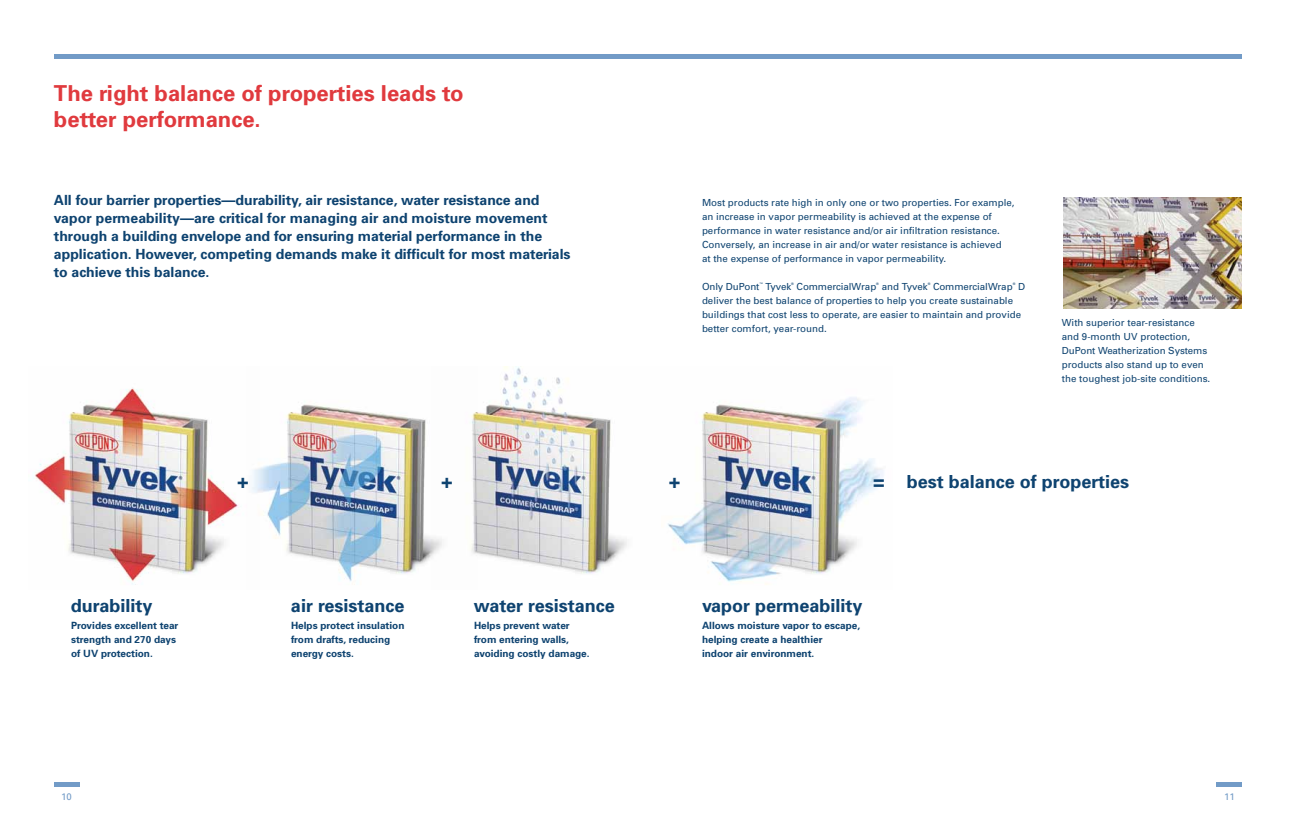
<style>
.page{position:relative;width:1296px;height:828px;background:#fff}
.page>*{position:absolute;margin:0;border:0;box-sizing:border-box;transform-origin:0 0}
.t1{font:700 22px/26px "Univers";color:#e03a3e}
.t2{font:700 21px "Univers";color:#0e4370}
.t3{font:700 18px "Univers";color:#0e4370}
.t4{font:700 14px/18px "Univers";color:#0e4370}
.t5{font:700 10px/14px "Univers";color:#0e4370}
.t6{font:9.8px/14px "Univers";color:#0e4370}
.t7{font:9.5px "Univers";color:#729bc7}
.t8{font:3.4px "Univers";color:#0e4370}
.s1{font-size:21px}
</style>
<div class="page">
<img style="left:33px;top:388px;width:206px;height:197px">
<div style="left:54px;top:54px;width:594px;height:5px;background:#729bc7"></div>
<div style="left:54px;top:782px;width:25px;height:5px;background:#729bc7"></div>
<div style="left:648px;top:54px;width:594px;height:5px;background:#729bc7"></div>
<div style="left:1217px;top:782px;width:25px;height:5px;background:#729bc7"></div>
<img style="left:478px;top:366px;width:149px;height:208px">
<img style="left:1063px;top:198px;width:179px;height:111px">
<img style="left:668px;top:397px;width:216px;height:188px">
<img style="left:251px;top:404px;width:227px;height:178px">
<h1 class="t1" style="left:54px;top:79px;width:411px">The right balance of properties leads to better performance.</h1>
<p class="t4" style="left:54px;top:191px;width:518px">All four barrier properties—durability, air resistance, water resistance and vapor permeability—are critical for managing air and moisture movement through a building envelope and for ensuring material performance in the application. However, competing demands make it difficult for most materials to achieve this balance.</p>
<p class="t6" style="left:702px;top:195px;width:314px">Most products rate high in only one or two properties. For example, an increase in vapor permeability is achieved at the expense of performance in water resistance and/or air infiltration resistance.<br>Conversely, an increase in air and/or water resistance is achieved<br>at the expense of performance in vapor permeability.</p>
<p class="t6" style="left:702px;top:279px;width:59px">Only DuPont</p>
<p class="t8" style="left:759px;top:282px;width:5px">™</p>
<p class="t6" style="left:765px;top:279px;width:27px">Tyvek</p>
<p class="t8" style="left:791px;top:282px;width:4px">®</p>
<p class="t6" style="left:797px;top:279px;width:81px">CommercialWrap</p>
<p class="t8" style="left:876px;top:282px;width:4px">®</p>
<p class="t6" style="left:882px;top:279px;width:48px">and Tyvek</p>
<p class="t8" style="left:928px;top:282px;width:4px">®</p>
<p class="t6" style="left:933px;top:279px;width:81px">CommercialWrap</p>
<p class="t8" style="left:1013px;top:282px;width:4px">®</p>
<p class="t6" style="left:1018px;top:279px;width:9px">D</p>
<p class="t6" style="left:702px;top:293px;width:321px">deliver the best balance of properties to help you create sustainable buildings that cost less to operate, are easier to maintain and provide better comfort, year-round.</p>
<p class="t6" style="left:1062px;top:315px;width:150px">With superior tear-resistance and 9-month UV protection,<br>DuPont Weatherization Systems products also stand up to even the toughest job-site conditions.</p>
<h2 class="t2" style="left:237px;top:467px;width:14px">+</h2>
<h2 class="t2" style="left:441px;top:467px;width:14px">+</h2>
<h2 class="t2" style="left:668px;top:467px;width:14px">+</h2>
<h3 class="t3" style="left:873px;top:470px;width:258px"><span class="s1">=</span> best balance of properties</h3>
<h3 class="t3" style="left:71px;top:594px;width:83px">durability</h3>
<h3 class="t3" style="left:291px;top:594px;width:115px">air resistance</h3>
<h3 class="t3" style="left:474px;top:594px;width:142px">water resistance</h3>
<h3 class="t3" style="left:702px;top:594px;width:162px">vapor permeability</h3>
<p class="t5" style="left:71px;top:618px;width:109px">Provides excellent tear strength and 270 days of UV protection.</p>
<p class="t5" style="left:291px;top:618px;width:115px">Helps protect insulation from drafts, reducing energy costs.</p>
<p class="t5" style="left:474px;top:618px;width:117px">Helps prevent water from entering walls, avoiding costly damage.</p>
<p class="t5" style="left:702px;top:618px;width:160px">Allows moisture vapor to escape, helping create a healthier<br>indoor air environment.</p>
<p class="t7" style="left:61px;top:791px;width:12px">10</p>
<p class="t7" style="left:1224px;top:791px;width:12px">11</p>
</div>
